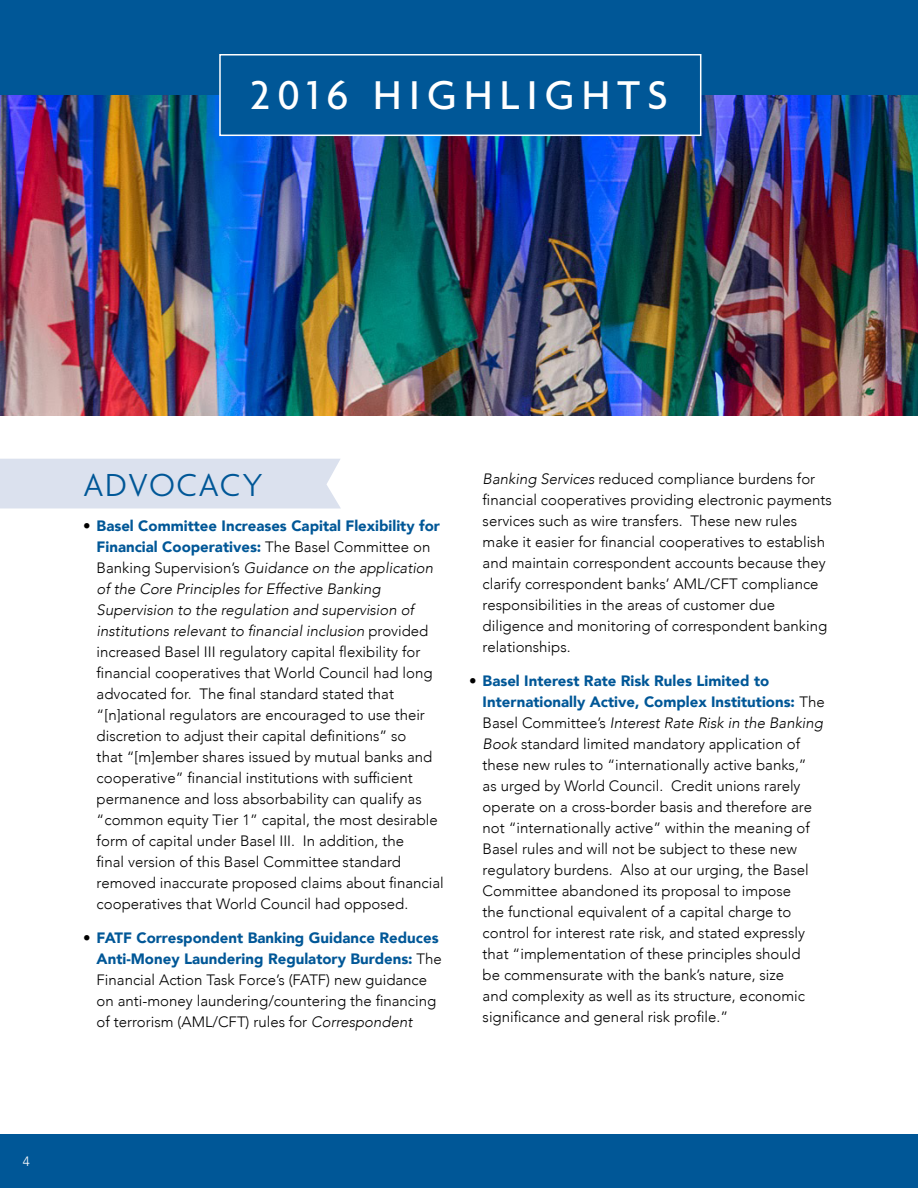
<style>
.page{position:relative;width:918px;height:1188px;background:#005797}
.page>*{position:absolute;margin:0;border:0;box-sizing:border-box;transform-origin:0 0}
.t1{font:500 43.5px "Agenda";letter-spacing:.17em;color:#fff}
.t2{font:300 34.5px "Agenda";letter-spacing:.03em;color:#005797}
.t3{font:300 15px/21px "Avenir";color:#000}
.t4{font:300 13.5px "Avenir";color:#fff}
.s1{font-weight:900;color:#005797}
.s2{font-style:italic}
</style>
<div class="page">
<div style="left:0;top:95px;width:918px;height:1039px;background:#fff"></div>
<img style="left:0;top:95px;width:918px;height:321px">
<div style="left:219px;top:54px;width:482px;height:82px;background:#005797;border:2px solid #fff"></div>
<div style="left:0;top:459px;width:341px;height:50px;background:#dbe1ee"></div>
<h1 class="t1" style="left:250px;top:69px;width:419px">2016 highlights</h1>
<p class="t4" style="left:23px;top:1154px;width:9px">4</p>
<h2 class="t2" style="left:83px;top:465px;width:181px">ADVO CACY</h2>
<p class="t3" style="left:97px;top:515px;width:349px;text-indent:-14px">• <span class="s1">Basel Committee Increases Capital Flexibility for Financial Cooperatives:</span> The Basel Committee on Banking Supervision’s <span class="s2">Guidance on the application of the Core Principles for Effective Banking Supervision to the regulation and supervision of institutions relevant to financial inclusion</span> provided increased Basel III regulatory capital flexibility for financial cooperatives that World Council had long advocated for. The final standard stated that “[n]ational regulators are encouraged to use their discretion to adjust their capital definitions” so<br>that “[m]ember shares issued by mutual banks and cooperative” financial institutions with sufficient permanence and loss absorbability can qualify as “common equity Tier 1” capital, the most desirable form of capital under Basel III. In addition, the<br>final version of this Basel Committee standard removed inaccurate proposed claims about financial cooperatives that World Council had opposed.</p>
<p class="t3" style="left:97px;top:928px;width:347px;text-indent:-13px">• <span class="s1">FAT F Correspondent Banking Guidance Reduces Anti-Money Laundering Regulatory Burdens:</span> The Financial Action Task Force’s (FATF) new guidance on anti-money laundering/countering the financing of terrorism (AML/CFT) rules for <span class="s2">Correspondent</span></p>
<p class="t3" style="left:483px;top:468px;width:351px"><span class="s2">Banking Services</span> reduced compliance burdens for financial cooperatives providing electronic payments services such as wire transfers. These new rules make it easier for financial cooperatives to establish and maintain correspondent accounts because they clarify correspondent banks’ AML/CFT compliance responsibilities in the areas of customer due diligence and monitoring of correspondent banking relationships.</p>
<p class="t3" style="left:483px;top:670px;width:344px;text-indent:-14px">• <span class="s1">Basel Interest Rate Risk Rules Limited to Internationally Active, Complex Institutions:</span> The Basel Committee’s <span class="s2">Interest Rate Risk in the Banking Book</span> standard limited mandatory application of these new rules to “internationally active banks,”<br>as urged by World Council. Credit unions rarely operate on a cross-border basis and therefore are not “internationally active” within the meaning of Basel rules and will not be subject to these new regulatory burdens. Also at our urging, the Basel Committee abandoned its proposal to impose<br>the functional equivalent of a capital charge to control for interest rate risk, and stated expressly that “implementation of these principles should<br>be commensurate with the bank’s nature, size<br>and complexity as well as its structure, economic significance and general risk profile.”</p>
</div>
